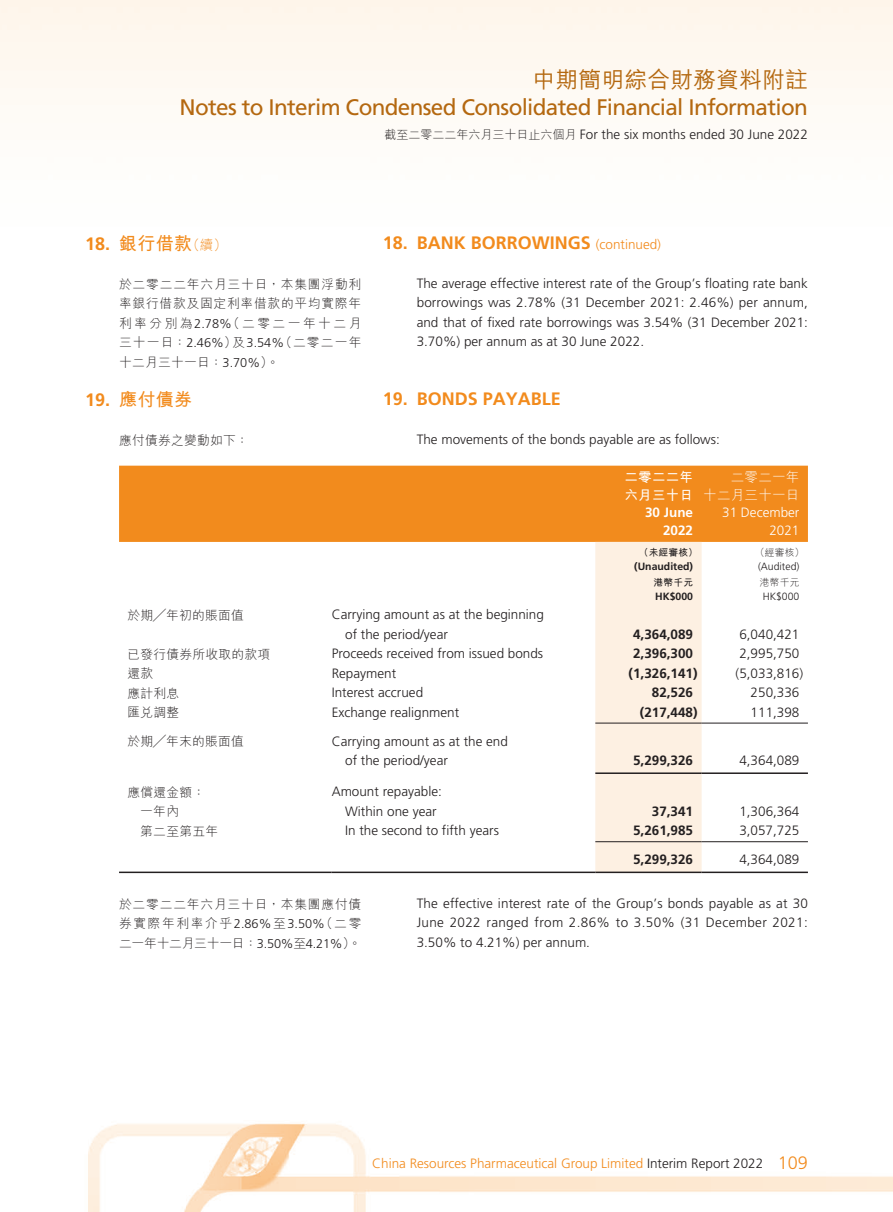
<style>
.page{position:relative;width:893px;height:1212px;background:#fff}
.page>*{position:absolute;margin:0;border:0;box-sizing:border-box;transform-origin:0 0}
.t1{font:22.5px "Frutiger LT Std";letter-spacing:-.03em;color:#b46810}
.t2{font:500 22.5px "M Hei HK";letter-spacing:.02em;color:#b46810}
.t3{font:700 18px "Frutiger LT Std";color:#f28b1d}
.t4{font:700 18px "M Hei HK";letter-spacing:.02em;color:#f28b1d}
.t5{font:300 13.5px/19.5px "Frutiger LT Std";color:#231f20;text-align:justify}
.t6{font:700 13.5px "Frutiger LT Std";color:#231f20}
.t7{font:300 13.5px "Frutiger LT Std";color:#f28b1d}
.t8{font:300 13.5px/18px "Frutiger LT Std";color:#fff;text-align:right}
.t9{font:300 13.5px/18px "M Hei HK";letter-spacing:.02em;color:#fff;text-align:right}
.t10{font:700 13.5px/18px "M Hei HK";letter-spacing:.02em;color:#fff}
.t11{font:700 13.5px/18px "Frutiger LT Std";color:#fff;text-align:right}
.t12{font:300 12.75px/19.5px "M Hei HK";letter-spacing:.02em;color:#231f20;text-align:justify}
.t13{font:700 10.5px "Frutiger LT Std";color:#231f20}
.t14{font:300 10.5px "Frutiger LT Std";color:#231f20}
.t15{font:700 9.75px "M Hei HK";letter-spacing:.02em;color:#231f20}
.t16{font:300 9.75px "M Hei HK";letter-spacing:.02em;color:#231f20}
.s1{font-family:"M Hei HK";font-size:12px}
.s2{font-family:"Frutiger LT Std"}
.s3{font-weight:300;font-size:13.5px}
.s4{color:#231f20}
.s5{font-size:18px}
</style>
<div class="page">
<img style="left:0;top:0;width:893px;height:1212px">
<div style="left:119px;top:466px;width:689px;height:76px;background:#f28b1d"></div>
<div style="left:595px;top:542px;width:107px;height:329px;background:#fdf0e2"></div>
<hr style="left:595px;top:723px;width:107px;height:1px;background:#231f20">
<hr style="left:702px;top:723px;width:106px;height:1px;background:#231f20">
<hr style="left:595px;top:772px;width:107px;height:2px;background:#231f20">
<hr style="left:702px;top:772px;width:106px;height:2px;background:#231f20">
<hr style="left:595px;top:841px;width:107px;height:1px;background:#231f20">
<hr style="left:702px;top:841px;width:106px;height:1px;background:#231f20">
<hr style="left:119px;top:871px;width:213px;height:2px;background:#231f20">
<hr style="left:332px;top:871px;width:263px;height:2px;background:#231f20">
<hr style="left:595px;top:871px;width:107px;height:2px;background:#231f20">
<hr style="left:702px;top:871px;width:106px;height:2px;background:#231f20">
<h1 class="t2" style="left:533px;top:64px;width:276px">中期簡明綜合財務資料附註</h1>
<h1 class="t1" style="left:179px;top:94px;width:630px">Notes to Interim Condensed Consolidated Financial Information</h1>
<p class="t5" style="left:384px;top:125px;width:425px"><span class="s1">截至二零二二年六月三十日止六個月</span> For the six months ended 30 June 2022</p>
<h2 class="t4" style="left:85px;top:230px;width:143px"><span class="s2">18.</span> 銀行借款<span class="s3">（續）</span></h2>
<p class="t12" style="left:119px;top:274px;width:244px">於二零二二年六月三十日，本集團浮動利率銀行借款及固定利率借款的平均實際年利率分別為<span class="s2">2.78%</span>（二零二一年十二月三十一日：<span class="s2">2.46%</span>）及<span class="s2">3.54%</span>（二零二一年十二月三十一日：<span class="s2">3.70%</span>）。</p>
<h2 class="t4" style="left:85px;top:386px;width:109px"><span class="s2">19.</span> 應付債券</h2>
<p class="t12" style="left:119px;top:430px;width:131px">應付債券之變動如下：</p>
<h2 class="t3" style="left:383px;top:232px;width:280px">18. BANK BORROWINGS <span class="s3">(continued)</span></h2>
<p class="t5" style="left:417px;top:274px;width:393px">The average effective interest rate of the Group’s floating rate bank borrowings was 2.78% (31 December 2021: 2.46%) per annum, and that of fixed rate borrowings was 3.54% (31 December 2021:<br>3.70%) per annum as at 30 June 2022.</p>
<h2 class="t3" style="left:383px;top:388px;width:180px">19. BONDS PAYABLE</h2>
<p class="t5" style="left:417px;top:430px;width:305px">The movements of the bonds payable are as follows:</p>
<p class="t10" style="left:624px;top:467px;width:70px">二零二二年六月三十日</p>
<p class="t9" style="left:703px;top:468px;width:98px">二零二一年<br>十二月三十一日</p>
<p class="t11" style="left:645px;top:504px;width:50px">30 June<br>2022</p>
<p class="t8" style="left:722px;top:504px;width:79px">31 December<br>2021</p>
<p class="t15" style="left:639px;top:545px;width:61px">（未經審核）</p>
<p class="t16" style="left:755px;top:547px;width:51px">（經審核）</p>
<p class="t13" style="left:634px;top:560px;width:60px">(Unaudited)</p>
<p class="t14" style="left:758px;top:560px;width:43px">(Audited)</p>
<p class="t15" style="left:653px;top:575px;width:41px">港幣千元</p>
<p class="t16" style="left:760px;top:577px;width:41px">港幣千元</p>
<p class="t13" style="left:655px;top:590px;width:39px">HK$000</p>
<p class="t14" style="left:763px;top:590px;width:38px">HK$000</p>
<p class="t12" style="left:128px;top:605px;width:118px">於期╱年初的賬面值</p>
<p class="t5" style="left:345px;top:605px;width:200px;text-indent:-14px">Carrying amount as at the beginning of the period/year</p>
<p class="t6" style="left:633px;top:626px;width:62px">4,364,089</p>
<p class="t5" style="left:739px;top:624px;width:62px">6,040,421</p>
<p class="t12" style="left:128px;top:644px;width:144px">已發行債券所收取的款項</p>
<p class="t5" style="left:332px;top:644px;width:213px">Proceeds received from issued bonds</p>
<p class="t6" style="left:633px;top:645px;width:62px">2,396,300</p>
<p class="t5" style="left:739px;top:644px;width:62px">2,995,750</p>
<p class="t12" style="left:128px;top:664px;width:27px">還款</p>
<p class="t5" style="left:332px;top:663px;width:66px">Repayment</p>
<p class="t6" style="left:629px;top:665px;width:71px">(1,326,141)</p>
<p class="t5" style="left:736px;top:663px;width:69px">(5,033,816)</p>
<p class="t12" style="left:128px;top:683px;width:53px">應計利息</p>
<p class="t5" style="left:332px;top:683px;width:93px">Interest accrued</p>
<p class="t6" style="left:652px;top:684px;width:43px">82,526</p>
<p class="t5" style="left:751px;top:683px;width:50px">250,336</p>
<p class="t12" style="left:128px;top:703px;width:53px">匯兌調整</p>
<p class="t5" style="left:332px;top:702px;width:129px">Exchange realignment</p>
<p class="t6" style="left:640px;top:704px;width:59px">(217,448)</p>
<p class="t5" style="left:751px;top:702px;width:50px">111,398</p>
<p class="t12" style="left:128px;top:732px;width:118px">於期╱年末的賬面值</p>
<p class="t5" style="left:345px;top:731px;width:164px;text-indent:-14px">Carrying amount as at the end of the period/year</p>
<p class="t6" style="left:633px;top:753px;width:62px">5,299,326</p>
<p class="t5" style="left:739px;top:751px;width:62px">4,364,089</p>
<p class="t12" style="left:128px;top:782px;width:79px">應償還金額：</p>
<p class="t5" style="left:332px;top:782px;width:112px">Amount repayable:</p>
<p class="t12" style="left:140px;top:802px;width:40px">一年內</p>
<p class="t5" style="left:345px;top:801px;width:93px">Within one year</p>
<p class="t6" style="left:652px;top:803px;width:43px">37,341</p>
<p class="t5" style="left:739px;top:801px;width:62px">1,306,364</p>
<p class="t12" style="left:140px;top:821px;width:79px">第二至第五年</p>
<p class="t5" style="left:345px;top:821px;width:155px">In the second to fifth years</p>
<p class="t6" style="left:633px;top:823px;width:62px">5,261,985</p>
<p class="t5" style="left:739px;top:821px;width:62px">3,057,725</p>
<p class="t6" style="left:633px;top:852px;width:62px">5,299,326</p>
<p class="t5" style="left:739px;top:850px;width:62px">4,364,089</p>
<p class="t5" style="left:417px;top:893px;width:393px">The effective interest rate of the Group’s bonds payable as at 30<br>June 2022 ranged from 2.86% to 3.50% (31 December 2021:<br>3.50% to 4.21%) per annum.</p>
<p class="t12" style="left:119px;top:894px;width:244px">於二零二二年六月三十日，本集團應付債券實際年利率介乎<span class="s2">2.86%</span>至<span class="s2">3.50%</span>（二零二一年十二月三十一日：<span class="s2">3.50%</span>至<span class="s2">4.21%</span>）。</p>
<p class="t7" style="left:372px;top:1155px;width:437px">China Resources Pharmaceutical Group Limited <span class="s4">Interim Report 2022</span> <span class="s5">109</span></p>
</div>
